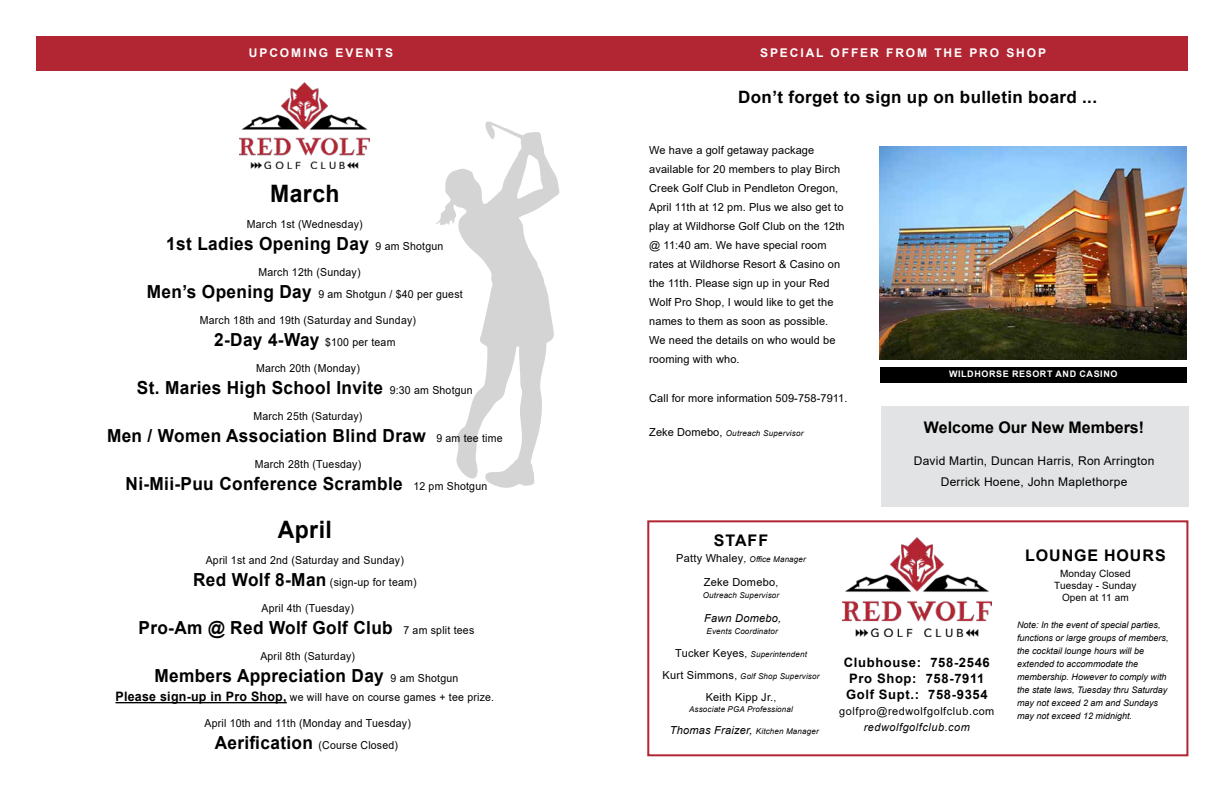
<style>
.page{position:relative;width:1224px;height:792px;background:#fff}
.page>*{position:absolute;margin:0;border:0;box-sizing:border-box;transform-origin:0 0}
.t1{font:700 24px "Arial";letter-spacing:.02em;color:#000;scale:.96 1}
.t2{font:700 18px "Arial";letter-spacing:.02em;color:#000;scale:.96 1}
.t3{font:700 17px "Arial";letter-spacing:.02em;color:#000}
.t4{font:700 16px "Arial";color:#000}
.t5{font:700 16px "Arial";letter-spacing:.06em;color:#000}
.t6{font:700 13px/16px "Arial";letter-spacing:.05em;color:#000}
.t7{font:12px/21px "Arial";letter-spacing:.02em;color:#000;text-align:center}
.t8{font:700 12px "Arial";letter-spacing:.16em;color:#fff}
.t9{font:11px/19px "Arial";letter-spacing:.01em;color:#000}
.t10{font:11px/22px "Arial";letter-spacing:.01em;color:#000;text-align:center;scale:.96 1}
.t11{font:italic 11px "Arial";letter-spacing:.02em;color:#000}
.t12{font:10.9px "Arial";letter-spacing:.05em;color:#000}
.t13{font:italic 10.9px "Arial";letter-spacing:.05em;color:#000}
.t14{font:10px/12px "Arial";letter-spacing:.01em;color:#000;text-align:center}
.t15{font:italic 9px/13px "Arial";color:#000}
.t16{font:700 9px "Arial";letter-spacing:.065em;color:#fff}
.t17{font:italic 8px "Arial";letter-spacing:.02em;color:#000}
.s1{font-weight:400;font-size:11px}
.s2{font-weight:700;font-size:18px}
.s3{font-weight:700;font-size:13px}
.s4{font-style:normal;font-size:11px}
.s5{font-size:10px}
.s6{font-style:normal;font-size:10px}
.s7{font-size:8px}
</style>
<div class="page">
<div style="left:36px;top:36px;width:1152px;height:35px;background:#b22532"></div>
<div style="left:647px;top:520px;width:541px;height:236px;border:2px solid #b22532"></div>
<div style="left:881px;top:406px;width:307px;height:100px;background:#e2e3e4"></div>
<svg style="left:436px;top:121px;width:124px;height:367px"></svg>
<hr style="left:116px;top:702px;width:171px;height:1px;background:#000">
<img style="left:842px;top:538px;width:150px;height:99px">
<img style="left:240px;top:83px;width:130px;height:86px">
<div style="left:880px;top:367px;width:307px;height:16px;background:#000"></div>
<img style="left:880px;top:146px;width:307px;height:213px">
<p class="t8" style="left:249px;top:44px;width:146px">UPCOMING EVENTS</p>
<h1 class="t1" style="left:270px;top:177px;width:74px">March</h1>
<p class="t10" style="left:247px;top:213px;width:122px">March 1st (Wednesday)</p>
<h2 class="t2" style="left:166px;top:231px;width:290px">1st Ladies Opening Day <span class="s1">9 am Shotgun</span></h2>
<p class="t10" style="left:147px;top:261px;width:331px;text-align:left;text-indent:112px">March 12th (Sunday)<br><span class="s2">Men’s Opening Day</span> 9 am Shotgun / $40 per guest</p>
<p class="t10" style="left:200px;top:309px;width:227px">March 18th and 19th (Saturday and Sunday)<br><span class="s2">2-Day 4-Way</span> $100 per team</p>
<p class="t10" style="left:256px;top:357px;width:110px">March 20th (Monday)</p>
<h2 class="t2" style="left:137px;top:375px;width:351px">St. Maries High School Invite <span class="s1">9:30 am Shotgun</span></h2>
<p class="t10" style="left:254px;top:405px;width:115px">March 25th (Saturday)</p>
<h2 class="t2" style="left:107px;top:423px;width:414px">Men / Women Association Blind Draw <span class="s1">9 am tee time</span></h2>
<p class="t10" style="left:255px;top:453px;width:113px">March 28th (Tuesday)</p>
<h2 class="t2" style="left:126px;top:471px;width:378px">Ni-Mii-Puu Conference Scramble <span class="s1">12 pm Shotgun</span></h2>
<h1 class="t1" style="left:278px;top:513px;width:58px">April</h1>
<p class="t10" style="left:193px;top:549px;width:234px">April 1st and 2nd (Saturday and Sunday)<br><span class="s2">Red Wolf 8-Man</span> (sign-up for team)</p>
<p class="t10" style="left:262px;top:597px;width:98px">April 4th (Tuesday)</p>
<h2 class="t2" style="left:139px;top:615px;width:351px">Pro-Am @ Red Wolf Golf Club <span class="s1">7 am split tees</span></h2>
<p class="t10" style="left:260px;top:645px;width:100px">April 8th (Saturday)</p>
<h2 class="t2" style="left:154px;top:663px;width:318px">Members Appreciation Day <span class="s1">9 am Shotgun</span></h2>
<p class="t10" style="left:116px;top:686px;width:396px"><span class="s3">Please sign-up in Pro Shop,</span> we will have on course games + tee prize.</p>
<p class="t10" style="left:204px;top:712px;width:217px">April 10th and 11th (Monday and Tuesday)<br><span class="s2">Aerification</span> (Course Closed)</p>
<p class="t8" style="left:760px;top:44px;width:288px">SPECIAL OFFER FROM THE PRO SHOP</p>
<h3 class="t3" style="left:738px;top:85px;width:360px">Don’t forget to sign up on bulletin board ...</h3>
<p class="t9" style="left:649px;top:141px;width:197px">We have a golf getaway package available for 20 members to play Birch Creek Golf Club in Pendleton Oregon, April 11th at 12 pm. Plus we also get to play at Wildhorse Golf Club on the 12th @ 11:40 am. We have special room rates at Wildhorse Resort &amp; Casino on the 11th. Please sign up in your Red Wolf Pro Shop, I would like to get the names to them as soon as possible.<br>We need the details on who would be rooming with who.</p>
<p class="t9" style="left:649px;top:389px;width:200px">Call for more information 509-758-7911.</p>
<p class="t17" style="left:649px;top:428px;width:156px"><span class="s4">Zeke Domebo,</span> Outreach Supervisor</p>
<p class="t16" style="left:949px;top:368px;width:170px">WILDHORSE RESORT AND CASINO</p>
<h3 class="t4" style="left:924px;top:417px;width:222px">Welcome Our New Members!</h3>
<p class="t7" style="left:914px;top:451px;width:242px">David Martin, Duncan Harris, Ron Arrington<br>Derrick Hoene, John Maplethorpe</p>
<h3 class="t4" style="left:714px;top:529px;width:56px">STAFF</h3>
<p class="t17" style="left:676px;top:554px;width:131px"><span class="s4">Patty Whaley</span><span class="s5">,</span> Office Manager</p>
<p class="t9" style="left:704px;top:573px;width:76px">Zeke Domebo<span class="s5">,</span></p>
<p class="t17" style="left:703px;top:590px;width:78px">Outreach Supervisor</p>
<p class="t11" style="left:704px;top:611px;width:78px">Fawn Domebo,</p>
<p class="t17" style="left:707px;top:626px;width:73px">Events Coordinator</p>
<p class="t17" style="left:675px;top:649px;width:133px"><span class="s4">Tucker Keyes</span><span class="s6">,</span> Superintendent</p>
<p class="t17" style="left:663px;top:671px;width:158px"><span class="s4">Kurt Simmons</span><span class="s6">,</span> Golf Shop Supervisor</p>
<p class="t9" style="left:706px;top:688px;width:72px">Keith Kipp Jr.<span class="s5">,</span></p>
<p class="t17" style="left:689px;top:704px;width:105px">Associate PGA Professional</p>
<p class="t11" style="left:670px;top:723px;width:150px">Thomas Fraizer, <span class="s7">Kitchen Manager</span></p>
<p class="t6" style="left:844px;top:654px;width:148px">Clubhouse: 758-2546<br>Pro Shop: 758-7911<br>Golf Supt.: 758-9354</p>
<p class="t12" style="left:839px;top:703px;width:157px">golfpro@redwolfgolfclub.com</p>
<p class="t13" style="left:864px;top:720px;width:108px">redwolfgolfclub.com</p>
<h3 class="t5" style="left:1025px;top:544px;width:142px">LOUNGE HOURS</h3>
<p class="t14" style="left:1054px;top:567px;width:84px">Monday Closed<br>Tuesday - Sunday<br>Open at 11 am</p>
<p class="t15" style="left:1017px;top:618px;width:153px">Note: In the event of special parties, functions or large groups of members, the cocktail lounge hours will be extended to accommodate the membership. However to comply with the state laws, Tuesday thru Saturday may not exceed 2 am and Sundays may not exceed 12 midnight.</p>
</div>
